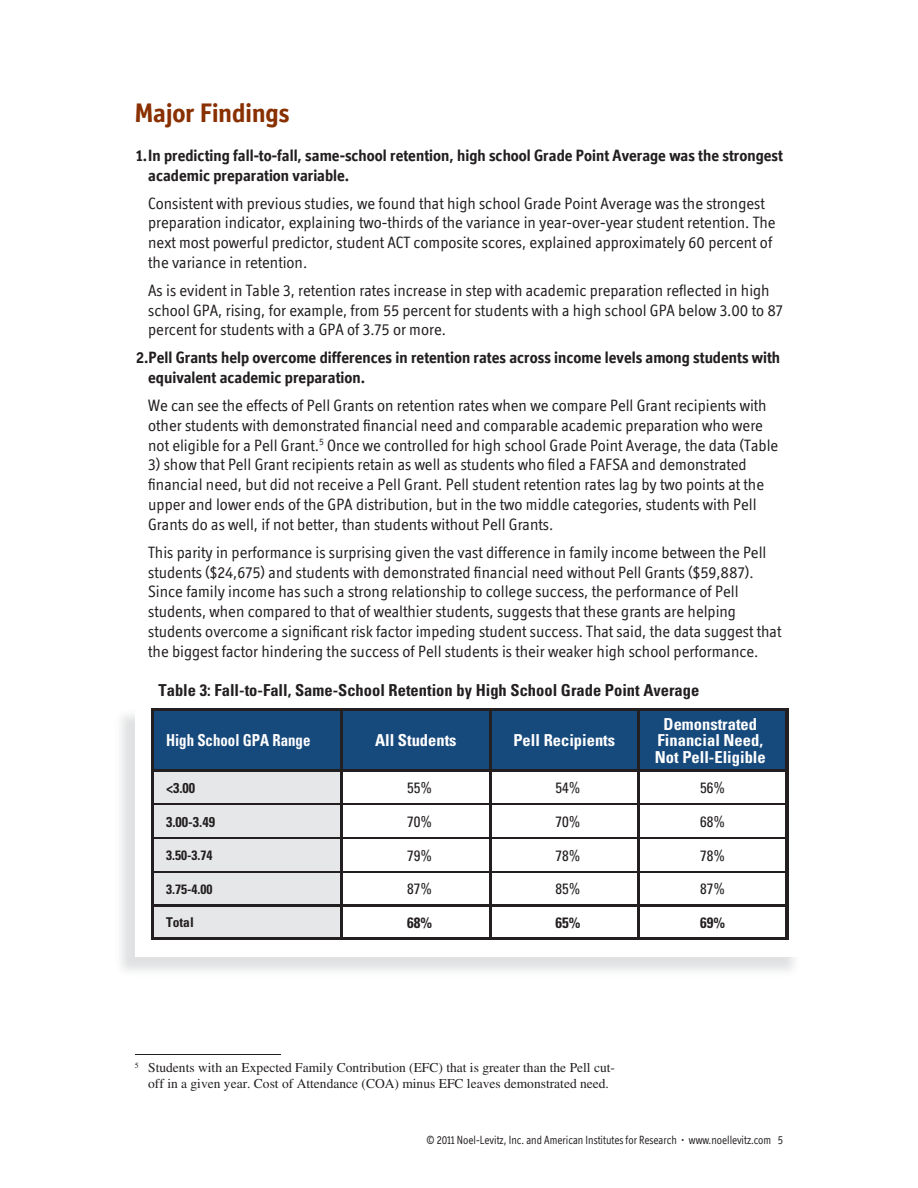
<style>
.page{position:relative;width:918px;height:1188px;background:#fff}
.page>*{position:absolute;margin:0;border:0;box-sizing:border-box;transform-origin:0 0}
.t1{font:700 27px "Officina Display ITC";color:#893001}
.t2{font:16.5px/19.8px "Officina Display ITC";color:#231f20}
.t3{font:700 16.5px/19.8px "Officina Display ITC";color:#231f20}
.t4{font:700 condensed 16.5px "Univers";color:#231f20}
.t5{font:700 condensed 16.5px/16.5px "Univers";color:#fff;text-align:center}
.t6{font:700 condensed 16.5px "Univers";color:#fff;scale:.9 1}
.t7{font:condensed 15px "Univers";color:#231f20}
.t8{font:700 condensed 15px "Univers";color:#231f20}
.t9{font:700 condensed 14.25px "Univers";color:#231f20}
.t10{font:13.5px/16.2px "Times";color:#231f20;text-align:center}
.t11{font:700 condensed 13.5px "Univers";color:#231f20}
.t12{font:12px "Officina Display ITC";color:#231f20;scale:.9 1}
</style>
<div class="page">
<hr style="left:135px;top:1054px;width:145px;height:1px;background:#231f20">
<svg style="left:154px;top:711px;width:632px;height:227px;background:#728eaa"></svg>
<svg style="left:343px;top:772px;width:443px;height:166px"></svg>
<hr style="left:151px;top:708px;width:191px;height:3px;background:#231f20">
<hr style="left:151px;top:711px;width:3px;height:58px;background:#231f20">
<hr style="left:342px;top:708px;width:148px;height:3px;background:#231f20">
<hr style="left:340px;top:711px;width:3px;height:58px;background:#231f20">
<hr style="left:490px;top:708px;width:299px;height:3px;background:#231f20">
<hr style="left:786px;top:711px;width:3px;height:58px;background:#231f20">
<hr style="left:489px;top:711px;width:2px;height:58px;background:#231f20">
<hr style="left:637px;top:711px;width:3px;height:58px;background:#231f20">
<hr style="left:151px;top:769px;width:191px;height:3px;background:#231f20">
<hr style="left:151px;top:772px;width:3px;height:32px;background:#231f20">
<hr style="left:342px;top:769px;width:148px;height:3px;background:#231f20">
<hr style="left:340px;top:772px;width:3px;height:31px;background:#231f20">
<hr style="left:490px;top:769px;width:299px;height:3px;background:#231f20">
<hr style="left:786px;top:772px;width:3px;height:32px;background:#231f20">
<hr style="left:151px;top:804px;width:3px;height:34px;background:#231f20">
<hr style="left:340px;top:805px;width:3px;height:32px;background:#231f20">
<hr style="left:786px;top:804px;width:3px;height:34px;background:#231f20">
<hr style="left:151px;top:838px;width:3px;height:34px;background:#231f20">
<hr style="left:340px;top:838px;width:3px;height:33px;background:#231f20">
<hr style="left:786px;top:838px;width:3px;height:34px;background:#231f20">
<hr style="left:151px;top:872px;width:3px;height:33px;background:#231f20">
<hr style="left:340px;top:872px;width:3px;height:32px;background:#231f20">
<hr style="left:786px;top:872px;width:3px;height:33px;background:#231f20">
<hr style="left:489px;top:772px;width:2px;height:31px;background:#231f20">
<hr style="left:637px;top:772px;width:3px;height:31px;background:#231f20">
<hr style="left:489px;top:805px;width:2px;height:32px;background:#231f20">
<hr style="left:637px;top:805px;width:3px;height:32px;background:#231f20">
<hr style="left:489px;top:838px;width:2px;height:33px;background:#231f20">
<hr style="left:637px;top:838px;width:3px;height:33px;background:#231f20">
<hr style="left:489px;top:872px;width:2px;height:32px;background:#231f20">
<hr style="left:637px;top:872px;width:3px;height:32px;background:#231f20">
<hr style="left:154px;top:803px;width:632px;height:2px;background:#231f20">
<hr style="left:154px;top:837px;width:632px;height:1px;background:#231f20">
<hr style="left:154px;top:871px;width:632px;height:1px;background:#231f20">
<hr style="left:154px;top:904px;width:485px;height:2px;background:#231f20">
<hr style="left:489px;top:906px;width:2px;height:32px;background:#231f20">
<hr style="left:639px;top:904px;width:147px;height:2px;background:#231f20">
<hr style="left:637px;top:906px;width:3px;height:32px;background:#231f20">
<hr style="left:151px;top:905px;width:3px;height:33px;background:#231f20">
<hr style="left:340px;top:906px;width:3px;height:32px;background:#231f20">
<hr style="left:786px;top:905px;width:3px;height:33px;background:#231f20">
<hr style="left:151px;top:938px;width:638px;height:2px;background:#231f20">
<h1 class="t1" style="left:135px;top:103px;width:156px">Major Findings</h1>
<p class="t3" style="left:148px;top:147px;width:636px;text-indent:-12px">1. In predicting fall-to-fall, same-school retention, high school Grade Point Average was the strongest academic preparation variable.</p>
<p class="t2" style="left:148px;top:195px;width:629px">Consistent with previous studies, we found that high school Grade Point Average was the strongest preparation indicator, explaining two-thirds of the variance in year-over-year student retention. The next most powerful predictor, student ACT composite scores, explained approximately 60 percent of the variance in retention.</p>
<p class="t2" style="left:148px;top:282px;width:636px">As is evident in Table 3, retention rates increase in step with academic preparation reflected in high school GPA, rising, for example, from 55 percent for students with a high school GPA below 3.00 to 87 percent for students with a GPA of 3.75 or more.</p>
<p class="t3" style="left:148px;top:349px;width:634px;text-indent:-12px">2.Pell Grants help overcome differences in retention rates across income levels among students with equivalent academic preparation.</p>
<p class="t2" style="left:148px;top:397px;width:632px">We can see the effects of Pell Grants on retention rates when we compare Pell Grant recipients with other students with demonstrated financial need and comparable academic preparation who were not eligible for a Pell Grant.<sup>5</sup> Once we controlled for high school Grade Point Average, the data (Table</p>
<p class="t2" style="left:148px;top:457px;width:617px">3) show that Pell Grant recipients retain as well as students who filed a FAFSA and demonstrated financial need, but did not receive a Pell Grant. Pell student retention rates lag by two points at the upper and lower ends of the GPA distribution, but in the two middle categories, students with Pell Grants do as well, if not better, than students without Pell Grants.</p>
<p class="t2" style="left:148px;top:544px;width:635px">This parity in performance is surprising given the vast difference in family income between the Pell students ($24,675) and students with demonstrated financial need without Pell Grants ($59,887).<br>Since family income has such a strong relationship to college success, the performance of Pell students, when compared to that of wealthier students, suggests that these grants are helping students overcome a significant risk factor impeding student success. That said, the data suggest that the biggest factor hindering the success of Pell students is their weaker high school performance.</p>
<p class="t4" style="left:159px;top:684px;width:542px">Table 3: Fall-to-Fall, Same-School Retention by High School Grade Point Average</p>
<p class="t6" style="left:166px;top:735px;width:162px">High School GPA Range</p>
<p class="t5" style="left:375px;top:734px;width:83px">All Students</p>
<p class="t5" style="left:513px;top:734px;width:103px">Pell Recipients</p>
<p class="t5" style="left:655px;top:718px;width:112px">Demonstrated<br>Financial Need,<br>Not Pell-Eligible</p>
<p class="t9" style="left:166px;top:783px;width:31px">&lt;3.00</p>
<p class="t7" style="left:407px;top:783px;width:26px">55%</p>
<p class="t7" style="left:556px;top:783px;width:26px">54%</p>
<p class="t7" style="left:700px;top:783px;width:26px">56%</p>
<p class="t9" style="left:166px;top:816px;width:51px">3.00-3.49</p>
<p class="t7" style="left:407px;top:816px;width:26px">70%</p>
<p class="t7" style="left:556px;top:816px;width:26px">70%</p>
<p class="t7" style="left:700px;top:816px;width:26px">68%</p>
<p class="t11" style="left:166px;top:850px;width:48px">3.50-3.74</p>
<p class="t7" style="left:407px;top:850px;width:26px">79%</p>
<p class="t7" style="left:556px;top:850px;width:26px">78%</p>
<p class="t7" style="left:700px;top:850px;width:26px">78%</p>
<p class="t11" style="left:166px;top:884px;width:48px">3.75-4.00</p>
<p class="t7" style="left:407px;top:883px;width:26px">87%</p>
<p class="t7" style="left:556px;top:883px;width:26px">85%</p>
<p class="t7" style="left:700px;top:883px;width:26px">87%</p>
<p class="t11" style="left:166px;top:918px;width:29px">Total</p>
<p class="t8" style="left:407px;top:917px;width:26px">68%</p>
<p class="t8" style="left:556px;top:917px;width:26px">65%</p>
<p class="t8" style="left:700px;top:917px;width:26px">69%</p>
<p class="t10" style="left:135px;top:1061px;width:482px"><sup>5</sup> Students with an Expected Family Contribution (EFC) that is greater than the Pell cut&shy;off in a given year. Cost of Attendance (COA) minus EFC leaves demonstrated need.</p>
<p class="t12" style="left:427px;top:1136px;width:398px">© 2011 Noel-Levitz, Inc. and American Institutes for Research • www.noellevitz.com 5</p>
</div>
